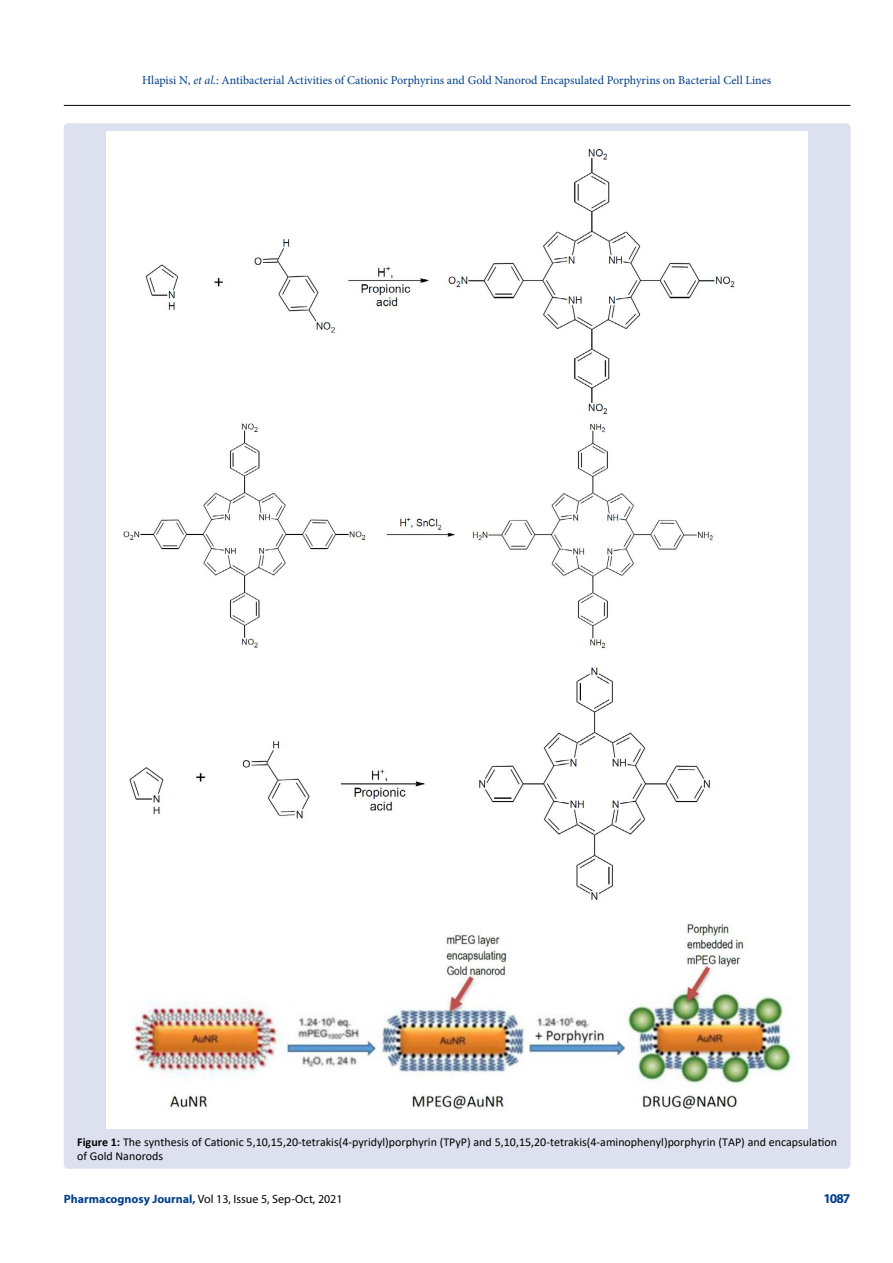
<style>
.page{position:relative;width:893px;height:1263px;background:#fff}
.page>*{position:absolute;margin:0;border:0;box-sizing:border-box;transform-origin:0 0}
.t1{font:700 13.5px "Myriad Pro";color:#003e88}
.t2{font:12px/14.4px "Calibri";color:#000}
.t3{font:12px "Minion Pro";color:#003e88}
.t4{font:12px "Myriad Pro";color:#000}
.s1{font-style:italic}
.s2{font-weight:700}
.s3{font-weight:700;color:#003e88}
</style>
<div class="page">
<hr style="left:64px;top:105px;width:786px;height:1px;background:#000">
<div style="left:64px;top:123px;width:786px;height:1046px;background:#dde0ef;border-radius:4px"></div>
<img style="left:107px;top:132px;width:701px;height:996px">
<p class="t3" style="left:142px;top:72px;width:631px">Hlapisi N, <span class="s1">et al</span>.: Antibacterial Activities of Cationic Porphyrins and Gold Nanorod Encapsulated Porphyrins on Bacterial Cell Lines</p>
<p class="t2" style="left:77px;top:1134px;width:761px"><span class="s2">Figure 1:</span> The synthesis of Cationic 5,10,15,20-tetrakis(4-pyridyl)porphyrin (TPyP) and 5,10,15,20-tetrakis(4-aminophenyl)porphyrin (TAP) and encapsulation of Gold Nanorods</p>
<p class="t4" style="left:64px;top:1191px;width:280px"><span class="s3">Pharmacognosy Journal,</span> Vol 13, Issue 5, Sep-Oct, 2021</p>
<p class="t1" style="left:823px;top:1189px;width:29px">1087</p>
</div>
